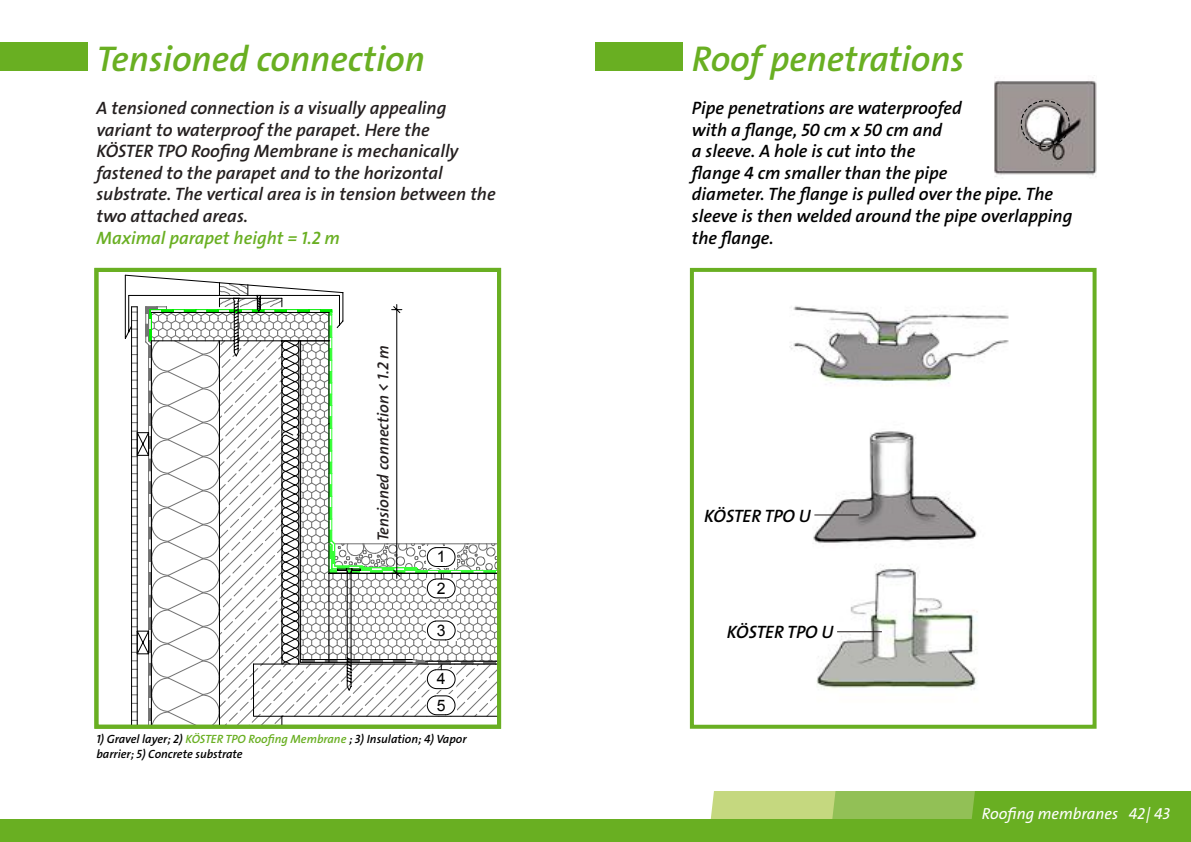
<style>
.page{position:relative;width:1191px;height:842px;background:#fff}
.page>*{position:absolute;margin:0;border:0;box-sizing:border-box;transform-origin:0 0}
.t1{font:36px "The Sans LP6 Se Bld IT";color:#69af22}
.t2{font:18px/21.6px "The Sans LP6 Se Bld IT";color:#000}
.t3{font:18px/21.6px "The Sans LP6 Se Bld IT";color:#241f1f}
.t4{font:18px "The Sans LP6 Se Bld IT";color:#69af22}
.t5{font:16px "The Sans LP6 Se Bld IT";color:#241f1f}
.t6{font:16px "The Sans LP5 Plain IT";color:#fff}
.t7{font:15.8px "Arial";color:#000}
.t8{font:14.2px "Arial";color:#000}
.t9{font:12px/14.4px "The Sans LP6 Se Bld IT";color:#000}
.s1{color:#69af22}
</style>
<div class="page">
<div style="left:0;top:819px;width:1191px;height:23px;background:#69af22"></div>
<svg style="left:710px;top:791px;width:481px;height:28px;background:#8cbe49"></svg>
<div style="left:0;top:43px;width:88px;height:28px;background:#69af22"></div>
<div style="left:595px;top:43px;width:88px;height:28px;background:#69af22"></div>
<img style="left:816px;top:564px;width:162px;height:126px">
<div style="left:690px;top:268px;width:406px;height:461px;border:4px solid #69af22"></div>
<img style="left:789px;top:306px;width:220px;height:238px">
<img style="left:994px;top:77px;width:102px;height:100px">
<hr style="left:814px;top:514px;width:45px;height:1px;background:#241f1f">
<hr style="left:837px;top:631px;width:45px;height:1px;background:#241f1f">
<svg style="left:124px;top:274px;width:372px;height:450px"></svg>
<div style="left:94px;top:268px;width:407px;height:461px;border:4px solid #69af22"></div>
<div style="left:376px;top:329px;width:16px;height:212px;background:#fff"></div>
<h1 class="t1" style="left:96px;top:36px;width:330px">Tensioned connection</h1>
<p class="t3" style="left:96px;top:98px;width:401px">A tensioned connection is a visually appealing variant to waterproof the parapet. Here the<br>KÖSTER TPO Roofing Membrane is mechanically fastened to the parapet and to the horizontal substrate. The vertical area is in tension between the two attached areas.</p>
<p class="t4" style="left:96px;top:226px;width:245px">Maximal parapet height = 1.2 m</p>
<p class="t8" style="left:374px;top:539px;width:197px;rotate:-90deg">Gespannter Anschluss &lt; 1,2 m</p>
<p class="t5" style="left:373px;top:541px;width:198px;rotate:-90deg">Tensioned connection &lt; 1.2 m</p>
<p class="t7" style="left:437px;top:546px;width:10px">1</p>
<p class="t7" style="left:437px;top:578px;width:10px">2</p>
<p class="t7" style="left:437px;top:620px;width:10px">3</p>
<p class="t7" style="left:437px;top:668px;width:10px">4</p>
<p class="t7" style="left:437px;top:695px;width:10px">5</p>
<p class="t9" style="left:96px;top:732px;width:372px">1) Gravel layer; 2) <span class="s1">KÖSTER TPO Roofing Membrane</span> ; 3) Insulation; 4) Vapor barrier; 5) Concrete substrate</p>
<h1 class="t1" style="left:692px;top:36px;width:274px">Roof penetrations</h1>
<p class="t2" style="left:692px;top:98px;width:382px">Pipe penetrations are waterproofed<br>with a flange, 50 cm x 50 cm and<br>a sleeve. A hole is cut into the<br>flange 4 cm smaller than the pipe<br>diameter. The flange is pulled over the pipe. The sleeve is then welded around the pipe overlapping the flange.</p>
<p class="t2" style="left:704px;top:505px;width:108px">KÖSTER TPO U</p>
<p class="t2" style="left:727px;top:622px;width:108px">KÖSTER TPO U</p>
<p class="t6" style="left:982px;top:804px;width:138px">Roofing membranes</p>
<p class="t6" style="left:1128px;top:804px;width:43px">42| 43</p>
</div>
